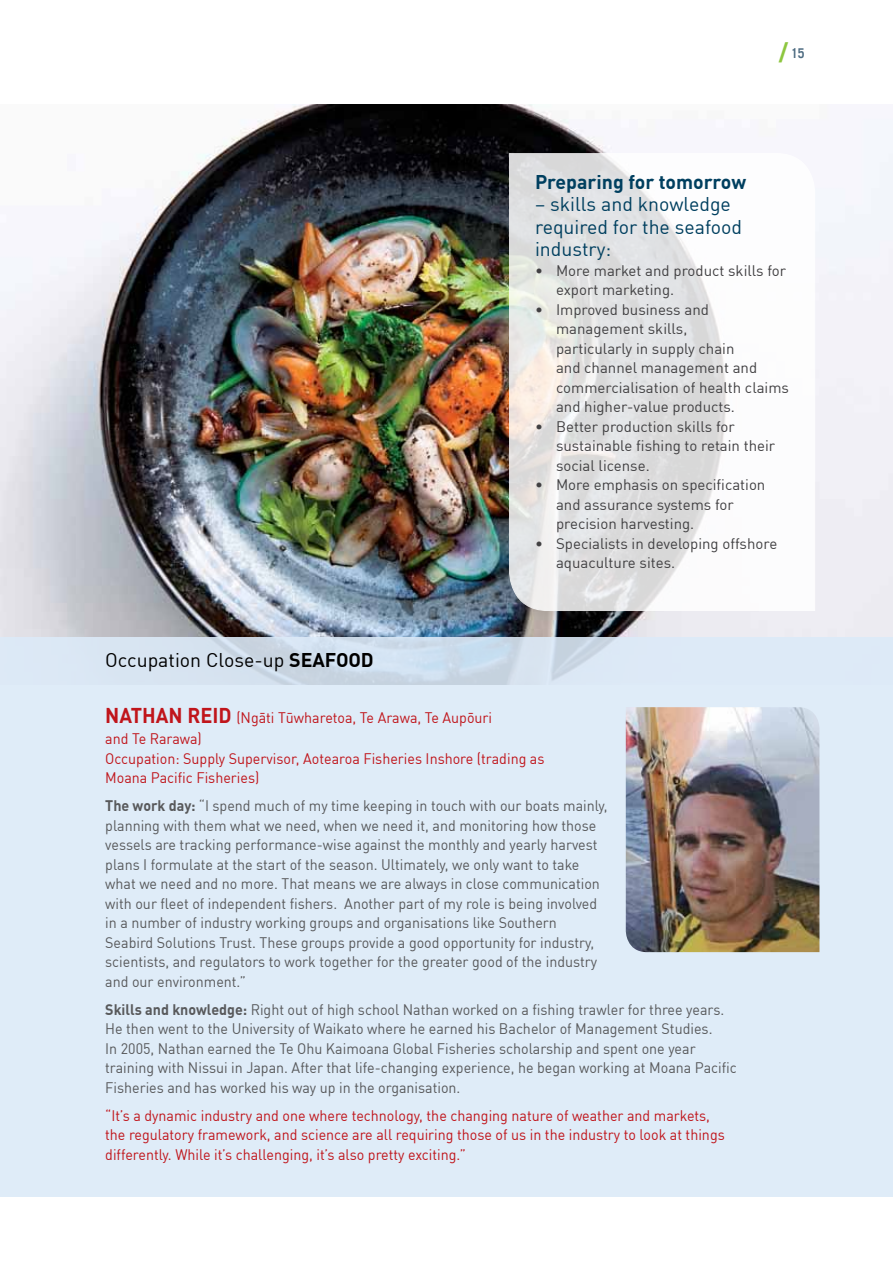
<style>
.page{position:relative;width:893px;height:1263px;background:#fff}
.page>*{position:absolute;margin:0;border:0;box-sizing:border-box;transform-origin:0 0}
.t1{font:19.5px/22.5px "DIN";color:#003f5f}
.t2{font:19.5px "DIN";color:#000}
.t3{font:700 19.5px "DIN";color:#003f5f}
.t4{font:15px/19.5px "DIN";color:#58595b;scale:.95 1}
.t5{font:15px/19.5px "DIN";color:#414042}
.t6{font:15px/19.5px "DIN";color:#c0151b;scale:.95 1}
.t7{font:700 13.5px "Trade Gothic LT Std";color:#4d6b81;scale:.9 1}
.s1{font-size:27px;color:#8dc63f}
.s2{font-weight:700}
.s3{font-weight:700;font-size:21px}
</style>
<div class="page">
<img style="left:0;top:104px;width:893px;height:534px">
<svg style="left:508px;top:153px;width:308px;height:459px"></svg>
<div style="left:0;top:638px;width:893px;height:559px;background:#dceaf8"></div>
<img style="left:626px;top:707px;width:193px;height:245px">
<p class="t7" style="left:780px;top:45px;width:29px"><span class="s1">/</span> 15</p>
<h1 class="t2" style="left:105px;top:647px;width:270px">Occupation Close-up <span class="s2">SEAFOOD</span></h1>
<h1 class="t3" style="left:535px;top:169px;width:213px">Preparing for tomorrow</h1>
<h1 class="t1" style="left:535px;top:193px;width:209px">– skills and knowledge required for the seafood industry:</h1>
<p class="t5" style="left:556px;top:260px;width:232px;text-indent:-21px">• More market and product skills for export marketing.</p>
<p class="t5" style="left:556px;top:299px;width:234px;text-indent:-21px">• Improved business and management skills,<br>particularly in supply chain<br>and channel management and commercialisation of health claims and higher-value products.</p>
<p class="t5" style="left:556px;top:416px;width:221px;text-indent:-21px">• Better production skills for sustainable fishing to retain their social license.</p>
<p class="t5" style="left:556px;top:475px;width:211px;text-indent:-21px">• More emphasis on specification and assurance systems for precision harvesting.</p>
<p class="t5" style="left:556px;top:533px;width:223px;text-indent:-21px">• Specialists in developing offshore aquaculture sites.</p>
<p class="t6" style="left:105px;top:707px;width:409px;line-height:21px"><span class="s3">NATHAN REID</span> (Ngāti Tūwharetoa, Te Arawa, Te Aupōuri and Te Rarawa)</p>
<p class="t6" style="left:105px;top:748px;width:464px">Occupation: Supply Supervisor, Aotearoa Fisheries Inshore (trading as<br>Moana Pacific Fisheries)</p>
<p class="t4" style="left:105px;top:796px;width:530px"><span class="s2">The work day:</span> “I spend much of my time keeping in touch with our boats mainly, planning with them what we need, when we need it, and monitoring how those vessels are tracking performance-wise against the monthly and yearly harvest plans I formulate at the start of the season. Ultimately, we only want to take what we need and no more. That means we are always in close communication with our fleet of independent fishers. Another part of my role is being involved in a number of industry working groups and organisations like Southern Seabird Solutions Trust. These groups provide a good opportunity for industry, scientists, and regulators to work together for the greater good of the industry and our environment.”</p>
<p class="t4" style="left:105px;top:999px;width:666px"><span class="s2">Skills and knowledge:</span> Right out of high school Nathan worked on a fishing trawler for three years.<br>He then went to the University of Waikato where he earned his Bachelor of Management Studies.<br>In 2005, Nathan earned the Te Ohu Kaimoana Global Fisheries scholarship and spent one year training with Nissui in Japan. After that life-changing experience, he began working at Moana Pacific Fisheries and has worked his way up in the organisation.</p>
<p class="t6" style="left:105px;top:1105px;width:654px">“It’s a dynamic industry and one where technology, the changing nature of weather and markets, the regulatory framework, and science are all requiring those of us in the industry to look at things differently. While it’s challenging, it’s also pretty exciting.”</p>
</div>
